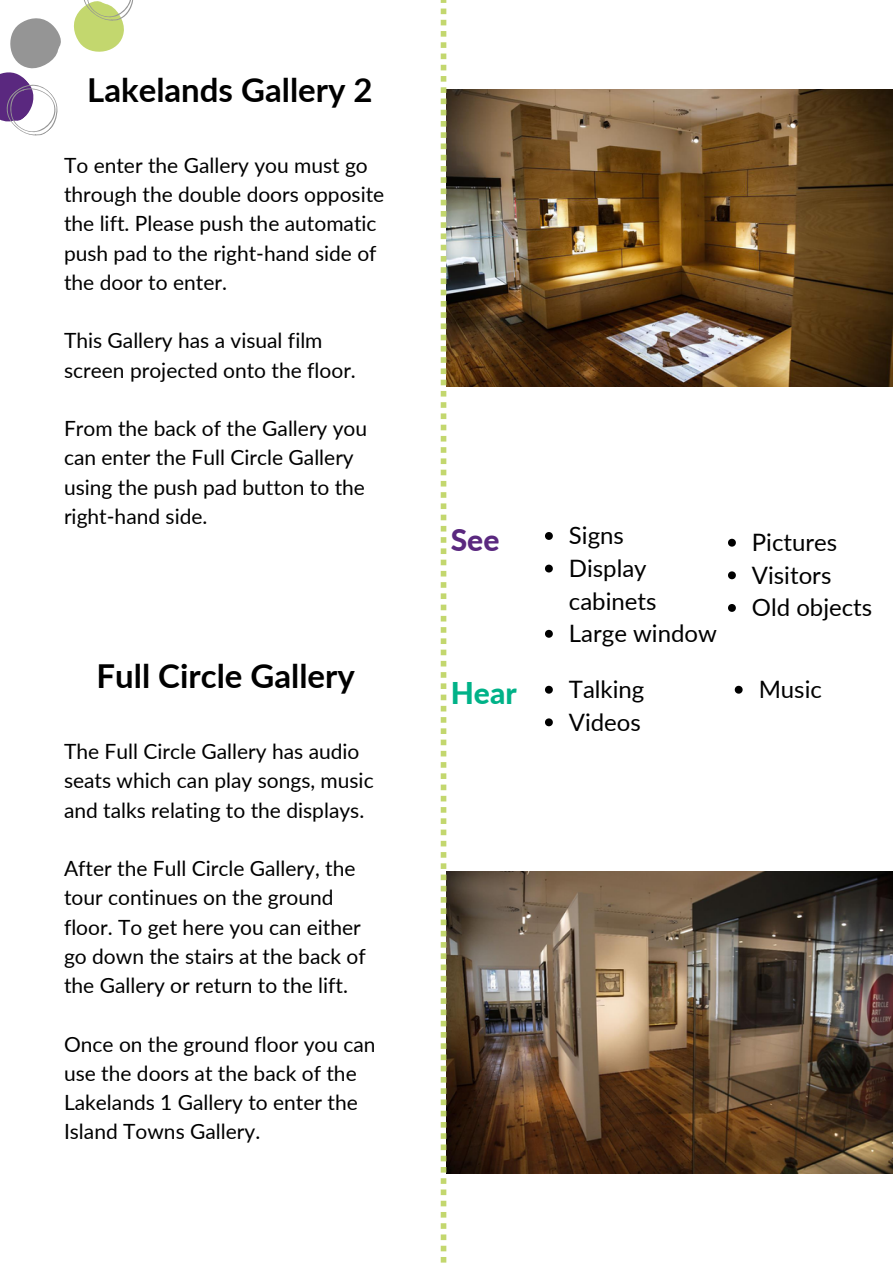
<style>
.page{position:relative;width:893px;height:1264px;background:#fff}
.page>*{position:absolute;margin:0;border:0;box-sizing:border-box;transform-origin:0 0}
.t1{font:700 33px "Lato";color:#000}
.t2{font:800 30px "Lato";color:#00b288}
.t3{font:800 30px "Lato";color:#5a287f}
.t4{font:24px/32.5px "Lato";color:#000}
.t5{font:21px/29.2px "Lato";color:#000}
</style>
<div class="page">
<svg style="left:0;top:0;width:133px;height:136px"></svg>
<img style="left:446px;top:89px;width:446px;height:297px">
<img style="left:446px;top:871px;width:446px;height:301px">
<svg style="left:440px;top:0;width:6px;height:1262px"></svg>
<svg style="left:545px;top:685px;width:8px;height:8px"></svg>
<svg style="left:545px;top:718px;width:8px;height:8px"></svg>
<svg style="left:545px;top:532px;width:8px;height:8px"></svg>
<svg style="left:545px;top:564px;width:8px;height:8px"></svg>
<svg style="left:545px;top:630px;width:8px;height:7px"></svg>
<svg style="left:728px;top:539px;width:7px;height:7px"></svg>
<svg style="left:728px;top:571px;width:7px;height:8px"></svg>
<svg style="left:728px;top:604px;width:7px;height:8px"></svg>
<svg style="left:734px;top:685px;width:8px;height:8px"></svg>
<p class="t1" style="left:87px;top:70px;width:287px">Lakelands Gallery 2</p>
<p class="t5" style="left:64px;top:150px;width:322px">To enter the Gallery you must go through the double doors opposite</p>
<p class="t5" style="left:64px;top:209px;width:314px">the lift. Please push the automatic push pad to the right-hand side of</p>
<p class="t5" style="left:64px;top:267px;width:164px">the door to enter.</p>
<p class="t5" style="left:64px;top:325px;width:293px">This Gallery has a visual film screen projected onto the floor.</p>
<p class="t5" style="left:64px;top:413px;width:305px">From the back of the Gallery you can enter the Full Circle Gallery</p>
<p class="t5" style="left:64px;top:472px;width:302px">using the push pad button to the right-hand side.</p>
<p class="t1" style="left:97px;top:655px;width:260px">Full Circle Gallery</p>
<p class="t5" style="left:64px;top:736px;width:311px">The Full Circle Gallery has audio seats which can play songs, music and talks relating to the displays.</p>
<p class="t5" style="left:64px;top:853px;width:303px">After the Full Circle Gallery, the tour continues on the ground floor. To get here you can either go down the stairs at the back of the Gallery or return to the lift.</p>
<p class="t5" style="left:64px;top:1028px;width:313px">Once on the ground floor you can use the doors at the back of the<br>Lakelands 1 Gallery to enter the<br>Island Towns Gallery.</p>
<p class="t3" style="left:450px;top:521px;width:50px">See</p>
<p class="t4" style="left:569px;top:519px;width:56px">Signs</p>
<p class="t4" style="left:569px;top:551px;width:89px">Display cabinets</p>
<p class="t4" style="left:569px;top:616px;width:150px">Large window</p>
<p class="t2" style="left:450px;top:674px;width:67px">Hear</p>
<p class="t4" style="left:569px;top:672px;width:77px">Talking</p>
<p class="t4" style="left:569px;top:705px;width:74px">Videos</p>
<p class="t4" style="left:751px;top:525px;width:87px">Pictures</p>
<p class="t4" style="left:751px;top:558px;width:81px">Visitors</p>
<p class="t4" style="left:751px;top:591px;width:122px">Old objects</p>
<p class="t4" style="left:758px;top:672px;width:65px">Music</p>
</div>
